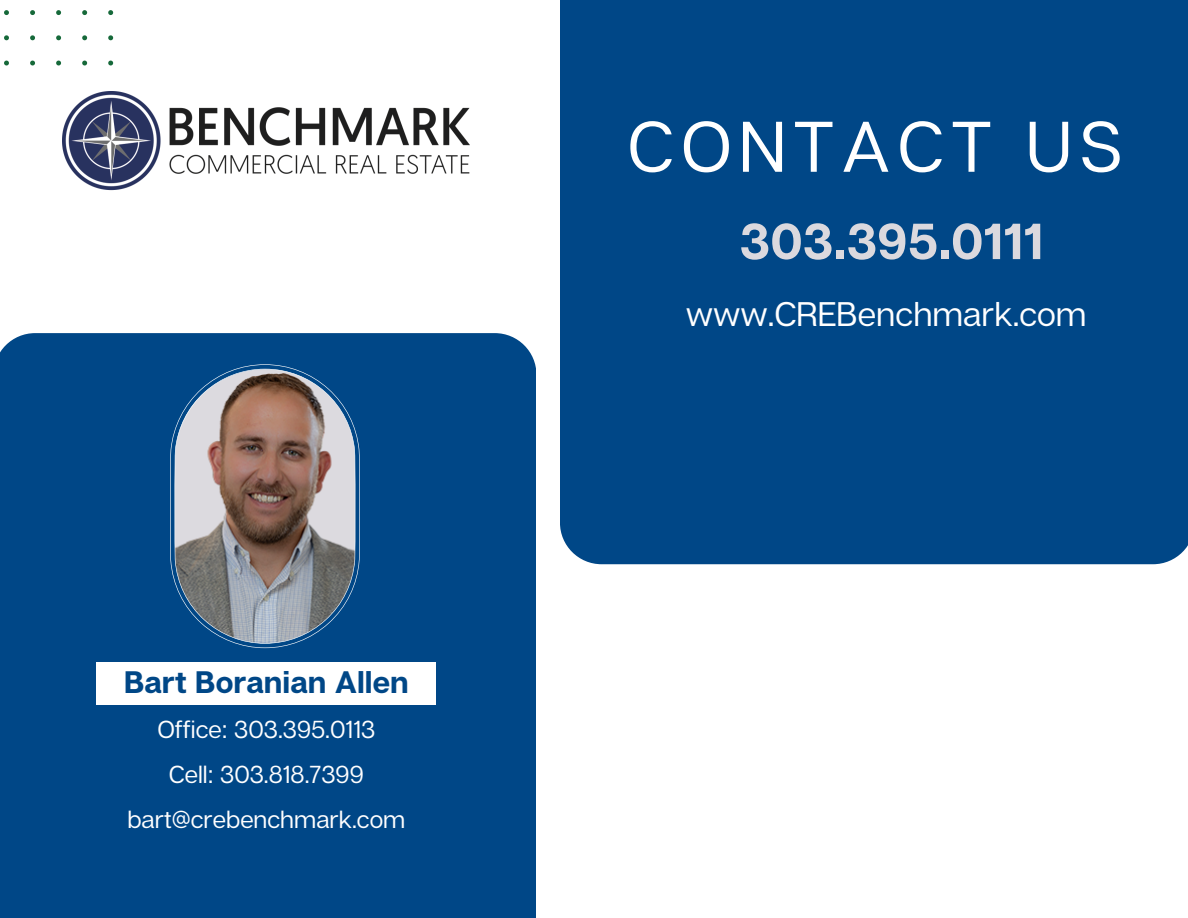
<style>
.page{position:relative;width:1188px;height:918px;background:#fff}
.page>*{position:absolute;margin:0;border:0;box-sizing:border-box;transform-origin:0 0}
.t1{font:71.4px "Articulat CF";letter-spacing:.095em;color:#fff}
.t2{font:700 50.55px "Articulat CF";color:#dbd9de}
.t3{font:34.05px "Articulat CF";color:#fff}
.t4{font:700 31.05px "Articulat CF";color:#004787}
.t5{font:24.6px "Articulat CF";color:#fff}
</style>
<div class="page">
<div style="left:560px;top:0;width:628px;height:564px;background:#004787"></div>
<div style="left:0;top:333px;width:536px;height:585px;background:#004787"></div>
<img style="left:170px;top:364px;width:190px;height:284px">
<svg style="left:4px;top:10px;width:109px;height:55px"></svg>
<img style="left:63px;top:92px;width:407px;height:99px">
<div style="left:97px;top:662px;width:339px;height:43px;background:#fff"></div>
<p class="t4" style="left:124px;top:663px;width:286px">Bart Boranian Allen</p>
<p class="t5" style="left:157px;top:714px;width:219px">Office: 303.395.0113</p>
<h1 class="t5" style="left:169px;top:759px;width:197px">Cell: 303.818.7399</h1>
<h2 class="t5" style="left:127px;top:804px;width:279px">bart@crebenchmark.com</h2>
<p class="t1" style="left:627px;top:102px;width:497px">CONTACT US</p>
<p class="t2" style="left:740px;top:210px;width:306px">303.395.0111</p>
<h3 class="t3" style="left:686px;top:292px;width:403px">www.CREBenchmark.com</h3>
</div>
